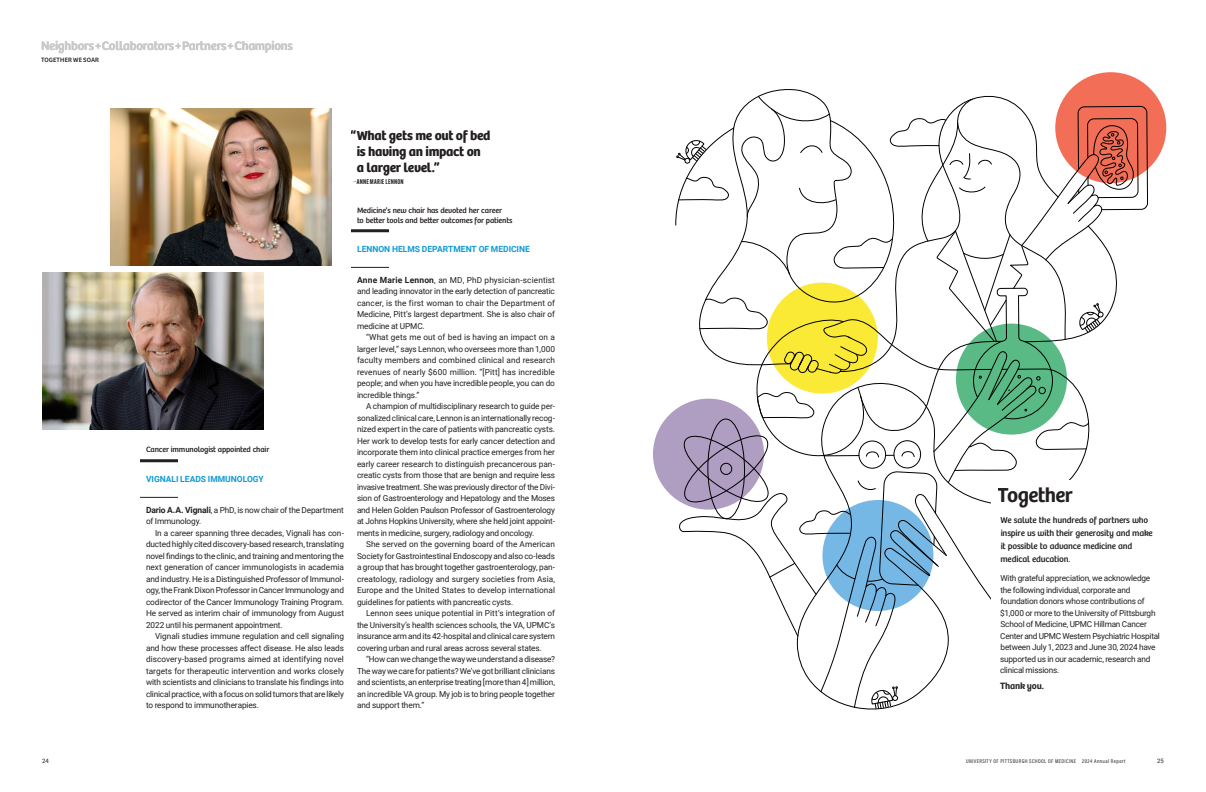
<style>
.page{position:relative;width:1206px;height:792px;background:#fff}
.page>*{position:absolute;margin:0;border:0;box-sizing:border-box;transform-origin:0 0}
.t1{font:600 21px "Bree";letter-spacing:-.03em;color:#231f20}
.t2{font:700 13.5px/16px "Bree";letter-spacing:-.025em;color:#231f20}
.RunHed{font:600 12.8px "Bree";letter-spacing:-.02em;color:#c7c8ca}
.t3{font:600 9.5px "Bree";letter-spacing:-.015em;color:#231f20}
.t4{font:9px/13px "Bree";letter-spacing:-.02em;color:#231f20}
.t5{font:700 8.5px "Roboto";letter-spacing:-.005em;color:#0f9bd3}
.t6{font:8.2px/11.5px "Roboto";letter-spacing:-.02em;color:#231f20;text-align:justify}
.t7{font:8px/10.5px "Bree";letter-spacing:-.02em;color:#231f20}
.t8{font:600 6.8px "Alternate Gothic Cond ATF";letter-spacing:.035em;color:#231f20}
.t9{font:6.5px "Bree";letter-spacing:.015em;color:#231f20}
.t10{font:6px "Roboto";color:#231f20}
.t11{font:5.5px "Acumin Pro Cond";letter-spacing:.07em;color:#231f20}
.s1{color:#9b9ea3}
.s2{font-weight:700;font-size:8.5px}
.s3{font-size:8px}
</style>
<div class="page">
<img style="left:42px;top:272px;width:222px;height:158px">
<hr style="left:351px;top:229px;width:38px;height:3px;background:#231f20">
<hr style="left:351px;top:267px;width:38px;height:1px;background:#231f20">
<hr style="left:140px;top:459px;width:38px;height:3px;background:#231f20">
<hr style="left:140px;top:497px;width:38px;height:1px;background:#231f20">
<img style="left:110px;top:108px;width:222px;height:158px">
<svg style="left:675px;top:89px;width:473px;height:621px"></svg>
<div style="left:991px;top:480px;width:193px;height:231px;background:#fff"></div>
<svg style="left:822px;top:500px;width:111px;height:111px;background:#6ca9d2"></svg>
<div style="left:767px;top:283px;width:111px;height:111px;background:#fbea35;border-radius:50%"></div>
<svg style="left:1055px;top:72px;width:111px;height:111px;background:#dd654f"></svg>
<svg style="left:956px;top:324px;width:111px;height:111px;background:#52aa7b"></svg>
<div style="left:653px;top:399px;width:111px;height:111px;background:#af9dc2;border-radius:50%"></div>
<p class="RunHed" style="left:41px;top:36px;width:254px">Neighbors + Collaborators + Partners + Champions</p>
<p class="t9" style="left:41px;top:55px;width:60px">TOGETHER WE SOAR</p>
<h2 class="t2" style="left:357px;top:127px;width:135px;text-indent:-6px">“What gets me out of bed is having an impact on a larger level.”</h2>
<p class="t8" style="left:353px;top:178px;width:52px"><span class="s1">—</span>ANNE MARIE LENNON</p>
<p class="t7" style="left:146px;top:444px;width:125px">Cancer immunologist appointed chair</p>
<p class="t5" style="left:146px;top:473px;width:119px">VIGNALI LEADS IMMUNOLOGY</p>
<p class="t6" style="left:146px;top:504px;width:199px"><span class="s2">Dario A.A. Vignali</span>, a PhD, is now chair of the Department of Immunology.</p>
<p class="t6" style="left:146px;top:527px;width:200px;text-indent:9px">In a career spanning three decades, Vignali has con&shy;ducted highly cited discovery-based research, translating novel findings to the clinic, and training and mentoring the next generation of cancer immunologists in academia and industry. He is a Distinguished Professor of Immunol&shy;ogy, the Frank Dixon Professor in Cancer Immunology and codirector of the Cancer Immunology Training Program.<br>He served as interim chair of immunology from August 2022 until his permanent appointment.</p>
<p class="t6" style="left:146px;top:630px;width:200px;text-indent:9px">Vignali studies immune regulation and cell signaling and how these processes affect disease. He also leads discovery-based programs aimed at identifying novel targets for therapeutic intervention and works closely with scientists and clinicians to translate his findings into clinical practice, with a focus on solid tumors that are likely to respond to immunotherapies.</p>
<p class="t7" style="left:357px;top:204px;width:157px">Medicine’s new chair has devoted her career<br>to better tools and better outcomes for patients</p>
<p class="t5" style="left:357px;top:243px;width:174px">LENNON HELMS DEPARTMENT OF MEDICINE</p>
<p class="t6" style="left:357px;top:274px;width:200px"><span class="s2">Anne Marie Lennon</span>, an MD, PhD physician-scientist and leading innovator in the early detection of pancreatic cancer, is the first woman to chair the Department of Medicine, Pitt’s largest department. She is also chair of medicine at UPMC.</p>
<p class="t6" style="left:357px;top:331px;width:200px;text-indent:9px">“What gets me out of bed is having an impact on a larger level,” says Lennon, who oversees more than 1,000 faculty members and combined clinical and research revenues of nearly $600 million. “[Pitt] has incredible people; and when you have incredible people, you can do incredible things.”</p>
<p class="t6" style="left:357px;top:400px;width:200px;text-indent:9px">A champion of multidisciplinary research to guide per&shy;sonalized clinical care, Lennon is an internationally recog&shy;nized expert in the care of patients with pancreatic cysts.<br>Her work to develop tests for early cancer detection and incorporate them into clinical practice emerges from her early career research to distinguish precancerous pan&shy;creatic cysts from those that are benign and require less invasive treatment. She was previously director of the Divi&shy;sion of Gastroenterology and Hepatology and the Moses and Helen Golden Paulson Professor of Gastroenterology at Johns Hopkins University, where she held joint appoint&shy;ments in medicine, surgery, radiology and oncology.</p>
<p class="t6" style="left:357px;top:538px;width:200px;text-indent:9px">She served on the governing board of the American Society for Gastrointestinal Endoscopy and also co-leads a group that has brought together gastroenterology, pan&shy;creatology, radiology and surgery societies from Asia, Europe and the United States to develop international guidelines for patients with pancreatic cysts.</p>
<p class="t6" style="left:357px;top:607px;width:200px;text-indent:9px">Lennon sees unique potential in Pitt’s integration of the University’s health sciences schools, the VA, UPMC’s insurance arm and its 42-hospital and clinical care system covering urban and rural areas across several states.</p>
<p class="t6" style="left:357px;top:653px;width:200px;text-indent:9px">“How can we change the way we understand a disease?<br>The way we care for patients? We’ve got brilliant clinicians and scientists, an enterprise treating [more than 4] million, an incredible VA group. My job is to bring people together and support them.”</p>
<h1 class="t1" style="left:998px;top:479px;width:76px">Together</h1>
<p class="t4" style="left:1000px;top:513px;width:154px">We salute the hundreds of partners who inspire us with their generosity and make it possible to advance medicine and medical education<span class="s3">.</span></p>
<p class="t6" style="left:1000px;top:572px;width:161px;text-align:left">With grateful appreciation, we acknowledge the following individual, corporate and foundation donors whose contributions of $1,000 or more to the University of Pittsburgh School of Medicine, UPMC Hillman Cancer Center and UPMC Western Psychiatric Hospital between July 1, 2023 and June 30, 2024 have supported us in our academic, research and clinical missions.</p>
<p class="t3" style="left:1000px;top:679px;width:46px">Thank you.</p>
<p class="t10" style="left:42px;top:757px;width:8px">24</p>
<p class="t11" style="left:966px;top:758px;width:161px">UNIVERSITY OF PITTSBURGH SCHOOL OF MEDICINE 2024 Annual Report</p>
<p class="t10" style="left:1157px;top:757px;width:8px">25</p>
</div>
